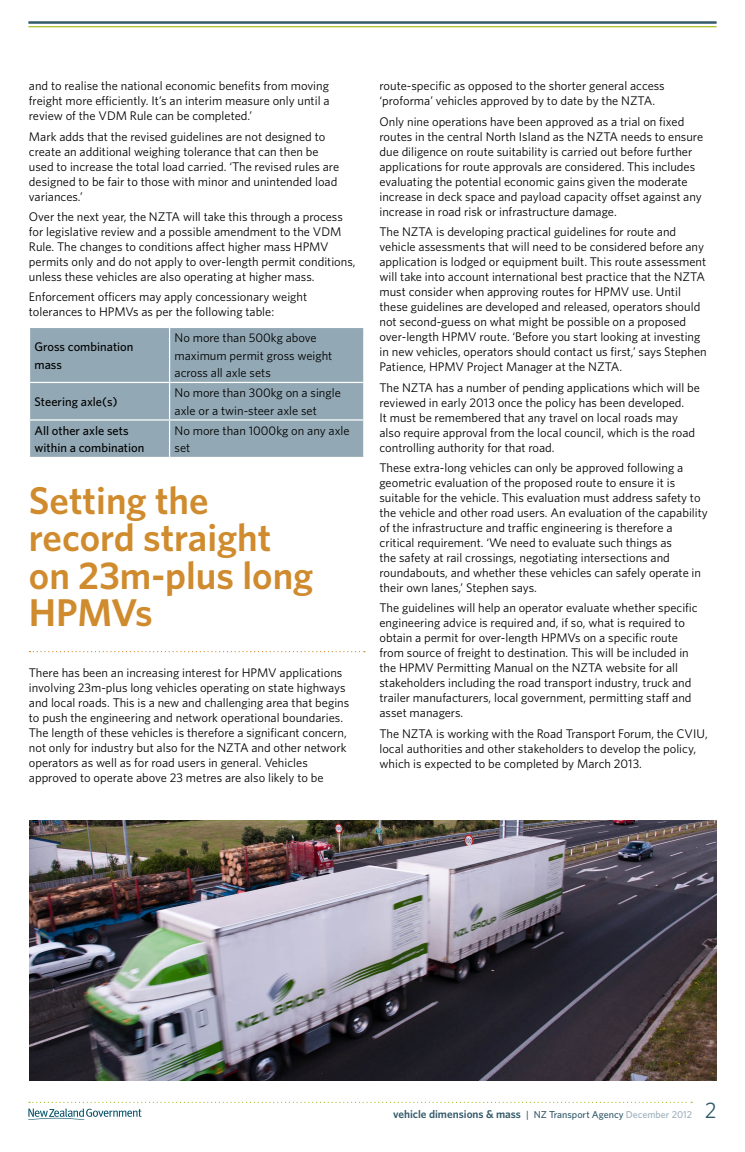
<style>
.page{position:relative;width:745px;height:1152px;background:#fff}
.page>*{position:absolute;margin:0;border:0;box-sizing:border-box;transform-origin:0 0}
.t1{font:600 38.75px/37.5px "Whitney";color:#cf8b2d}
.t2{font:22.5px "Whitney";color:#335a6a}
.t3{font:12.5px/15px "Whitney";color:#000}
.t4{font:500 12.5px/17.5px "Whitney";color:#000}
.t5{font:600 11.25px "Whitney";color:#335a6a}
.s1{font-weight:500;font-size:10px}
.s2{font-weight:500;font-size:10px;color:#9cb0bb}
</style>
<div class="page">
<hr style="left:28px;top:26px;width:688px;height:1px;background:#afbe24">
<hr style="left:28px;top:21px;width:688px;height:3px;background:#335a6a">
<svg style="left:28px;top:1101px;width:663px;height:19px"></svg>
<svg style="left:30px;top:651px;width:334px;height:1px"></svg>
<div style="left:30px;top:328px;width:333px;height:129px;background:#92a8b4"></div>
<hr style="left:169px;top:328px;width:1px;height:54px;background:#fff">
<hr style="left:29px;top:382px;width:140px;height:1px;background:#fff">
<hr style="left:169px;top:382px;width:195px;height:1px;background:#fff">
<hr style="left:169px;top:383px;width:1px;height:36px;background:#fff">
<hr style="left:29px;top:419px;width:140px;height:1px;background:#fff">
<hr style="left:169px;top:419px;width:195px;height:1px;background:#fff">
<hr style="left:169px;top:420px;width:1px;height:37px;background:#fff">
<img style="left:29px;top:820px;width:687px;height:260px">
<p class="t3" style="left:29px;top:78px;width:302px;text-align:justify">and to realise the national economic benefits from moving freight more efficiently. It’s an interim measure only until a review of the VDM Rule can be completed.’</p>
<p class="t3" style="left:29px;top:129px;width:311px">Mark adds that the revised guidelines are not designed to create an additional weighing tolerance that can then be used to increase the total load carried. ‘The revised rules are designed to be fair to those with minor and unintended load variances.’</p>
<p class="t3" style="left:29px;top:209px;width:328px">Over the next year, the NZTA will take this through a process for legislative review and a possible amendment to the VDM Rule. The changes to conditions affect higher mass HPMV permits only and do not apply to over-length permit conditions, unless these vehicles are also operating at higher mass.</p>
<p class="t3" style="left:29px;top:289px;width:279px">Enforcement officers may apply concessionary weight tolerances to HPMVs as per the following table:</p>
<p class="t4" style="left:35px;top:338px;width:100px">Gross combination mass</p>
<p class="t3" style="left:174px;top:329px;width:159px;line-height:17.5px">No more than 500kg above maximum permit gross weight across all axle sets</p>
<p class="t4" style="left:35px;top:393px;width:84px">Steering axle(s)</p>
<p class="t3" style="left:174px;top:384px;width:168px;line-height:17.5px">No more than 300kg on a single axle or a twin-steer axle set</p>
<p class="t4" style="left:35px;top:422px;width:111px">All other axle sets within a combination</p>
<p class="t3" style="left:174px;top:421px;width:176px;line-height:17.5px">No more than 1000kg on any axle set</p>
<h1 class="t1" style="left:29px;top:480px;width:286px">Setting the record straight on 23m-plus long<br>HPMVs</h1>
<p class="t3" style="left:29px;top:664px;width:321px">There has been an increasing interest for HPMV applications involving 23m-plus long vehicles operating on state highways and local roads. This is a new and challenging area that begins to push the engineering and network operational boundaries.<br>The length of these vehicles is therefore a significant concern, not only for industry but also for the NZTA and other network operators as well as for road users in general. Vehicles approved to operate above 23 metres are also likely to be</p>
<p class="t3" style="left:379px;top:78px;width:286px">route-specific as opposed to the shorter general access ‘proforma’ vehicles approved by to date by the NZTA.</p>
<p class="t3" style="left:379px;top:114px;width:325px">Only nine operations have been approved as a trial on fixed routes in the central North Island as the NZTA needs to ensure due diligence on route suitability is carried out before further applications for route approvals are considered. This includes evaluating the potential economic gains given the moderate increase in deck space and payload capacity offset against any increase in road risk or infrastructure damage.</p>
<p class="t3" style="left:379px;top:224px;width:328px">The NZTA is developing practical guidelines for route and vehicle assessments that will need to be considered before any application is lodged or equipment built. This route assessment will take into account international best practice that the NZTA must consider when approving routes for HPMV use. Until these guidelines are developed and released, operators should not second-guess on what might be possible on a proposed over-length HPMV route. ‘Before you start looking at investing in new vehicles, operators should contact us first,’ says Stephen Patience, HPMV Project Manager at the NZTA.</p>
<p class="t3" style="left:379px;top:379px;width:321px">The NZTA has a number of pending applications which will be reviewed in early 2013 once the policy has been developed.<br>It must be remembered that any travel on local roads may also require approval from the local council, which is the road controlling authority for that road.</p>
<p class="t3" style="left:379px;top:460px;width:329px">These extra-long vehicles can only be approved following a geometric evaluation of the proposed route to ensure it is suitable for the vehicle. This evaluation must address safety to the vehicle and other road users. An evaluation of the capability of the infrastructure and traffic engineering is therefore a critical requirement. ‘We need to evaluate such things as<br>the safety at rail crossings, negotiating intersections and roundabouts, and whether these vehicles can safely operate in their own lanes,’ Stephen says.</p>
<p class="t3" style="left:379px;top:600px;width:319px">The guidelines will help an operator evaluate whether specific engineering advice is required and, if so, what is required to obtain a permit for over-length HPMVs on a specific route from source of freight to destination. This will be included in the HPMV Permitting Manual on the NZTA website for all stakeholders including the road transport industry, truck and trailer manufacturers, local government, permitting staff and asset managers.</p>
<p class="t3" style="left:379px;top:725px;width:329px">The NZTA is working with the Road Transport Forum, the CVIU, local authorities and other stakeholders to develop the policy, which is expected to be completed by March 2013.</p>
<p class="t5" style="left:393px;top:1106px;width:300px">vehicle dimensions &amp; mass <span class="s1">| NZ Transport Agency</span> <span class="s2">December 2012</span></p>
<h2 class="t2" style="left:704px;top:1095px;width:13px">2</h2>
</div>
